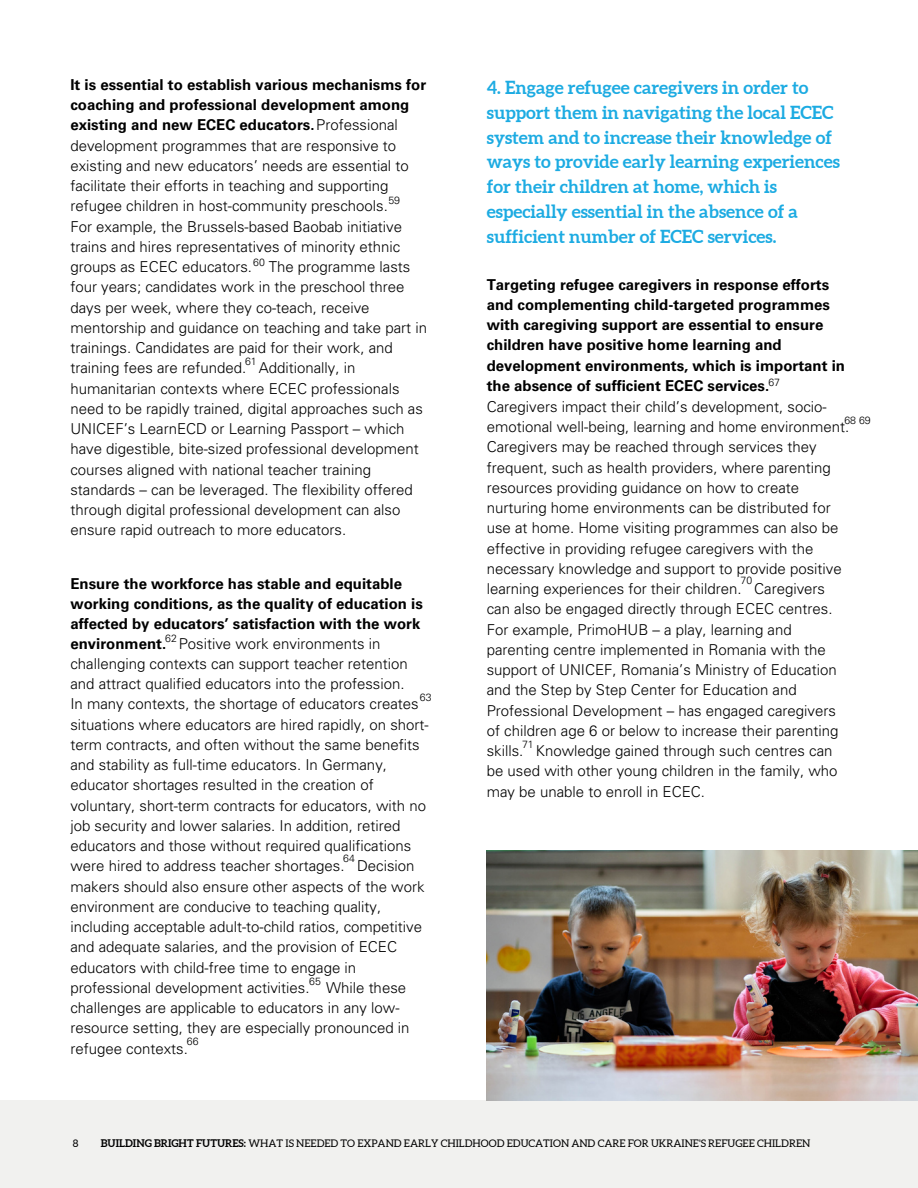
<style>
.page{position:relative;width:918px;height:1188px;background:#fff}
.page>*{position:absolute;margin:0;border:0;box-sizing:border-box;transform-origin:0 0}
.t1{font:700 18px/24.8px "Aleo";color:#1cabe2}
.t2{font:300 15px/20.2px "Univers LT Pro 45";color:#000}
.t3{font:700 15px/20.2px "Univers LT Pro 65";color:#000}
.t4{font:10.5px "Aleo";color:#000}
.t5{font:300 10.5px "Univers LT Pro 45";color:#000}
.s1{font-family:"Univers LT Pro 45";font-weight:300}
.s2{font-weight:700}
</style>
<div class="page">
<div style="left:0;top:1101px;width:918px;height:87px;background:#eeeeec"></div>
<img style="left:487px;top:850px;width:431px;height:250px">
<p class="t3" style="left:70px;top:76px;width:357px">It is essential to establish various mechanisms for coaching and professional development among existing and new ECEC educators.<span class="s1">Professional</span></p>
<p class="t2" style="left:70px;top:137px;width:358px">development programmes that are responsive to existing and new educators’ needs are essential to facilitate their efforts in teaching and supporting refugee children in host-community preschools.<br>For example, the Brussels-based Baobab initiative trains and hires representatives of minority ethnic groups as ECEC educators. The programme lasts four years; candidates work in the preschool three days per week, where they co-teach, receive mentorship and guidance on teaching and take part in trainings. Candidates are paid for their work, and training fees are refunded. Additionally, in humanitarian contexts where ECEC professionals need to be rapidly trained, digital approaches such as UNICEF’s LearnECD or Learning Passport – which have digestible, bite-sized professional development courses aligned with national teacher training standards – can be leveraged. The flexibility offered through digital professional development can also ensure rapid outreach to more educators.</p>
<p class="t5" style="left:388px;top:196px;width:13px">59</p>
<p class="t5" style="left:253px;top:259px;width:13px">60</p>
<p class="t5" style="left:245px;top:357px;width:13px">61</p>
<p class="t3" style="left:70px;top:575px;width:354px">Ensure the workforce has stable and equitable working conditions, as the quality of education is affected by educators’ satisfaction with the work environment.</p>
<p class="t5" style="left:165px;top:634px;width:13px">62</p>
<p class="t2" style="left:70px;top:635px;width:360px;text-indent:108px">Positive work environments in challenging contexts can support teacher retention and attract qualified educators into the profession.<br>In many contexts, the shortage of educators creates situations where educators are hired rapidly, on short&shy;term contracts, and often without the same benefits and stability as full-time educators. In Germany, educator shortages resulted in the creation of voluntary, short-term contracts for educators, with no job security and lower salaries. In addition, retired educators and those without required qualifications were hired to address teacher shortages. Decision makers should also ensure other aspects of the work environment are conducive to teaching quality, including acceptable adult-to-child ratios, competitive and adequate salaries, and the provision of ECEC educators with child-free time to engage in professional development activities. While these challenges are applicable to educators in any low&shy;resource setting, they are especially pronounced in refugee contexts.</p>
<p class="t5" style="left:420px;top:693px;width:13px">63</p>
<p class="t5" style="left:343px;top:854px;width:13px">64</p>
<p class="t5" style="left:309px;top:977px;width:13px">65</p>
<p class="t5" style="left:187px;top:1038px;width:13px">66</p>
<p class="t1" style="left:487px;top:75px;width:355px">4. Engage refugee caregivers in order to support them in navigating the local ECEC system and to increase their knowledge of ways to provide early learning experiences for their children at home, which is especially essential in the absence of a sufficient number of ECEC services.</p>
<p class="t3" style="left:487px;top:276px;width:360px">Targeting refugee caregivers in response efforts and complementing child-targeted programmes with caregiving support are essential to ensure children have positive home learning and development environments, which is important in the absence of sufficient ECEC services.</p>
<p class="t2" style="left:487px;top:398px;width:364px">Caregivers impact their child’s development, socio&shy;emotional well-being, learning and home environment.<br>Caregivers may be reached through services they frequent, such as health providers, where parenting resources providing guidance on how to create nurturing home environments can be distributed for use at home. Home visiting programmes can also be effective in providing refugee caregivers with the necessary knowledge and support to provide positive learning experiences for their children. Caregivers can also be engaged directly through ECEC centres.<br>For example, PrimoHUB – a play, learning and parenting centre implemented in Romania with the support of UNICEF, Romania’s Ministry of Education and the Step by Step Center for Education and Professional Development – has engaged caregivers of children age 6 or below to increase their parenting skills. Knowledge gained through such centres can be used with other young children in the family, who may be unable to enroll in ECEC.</p>
<p class="t5" style="left:768px;top:379px;width:13px">67</p>
<p class="t5" style="left:844px;top:416px;width:28px">68 69</p>
<p class="t5" style="left:741px;top:577px;width:13px">70</p>
<p class="t5" style="left:522px;top:740px;width:13px">71</p>
<p class="t4" style="left:73px;top:1138px;width:7px">8</p>
<p class="t4" style="left:101px;top:1138px;width:711px"><span class="s2">BUILDING BRIGHT FUTURES:</span> WHAT IS NEEDED TO EXPAND EARLY CHILDHOOD EDUCATION AND CARE FOR UKRAINE'S REFUGEE CHILDREN</p>
</div>
